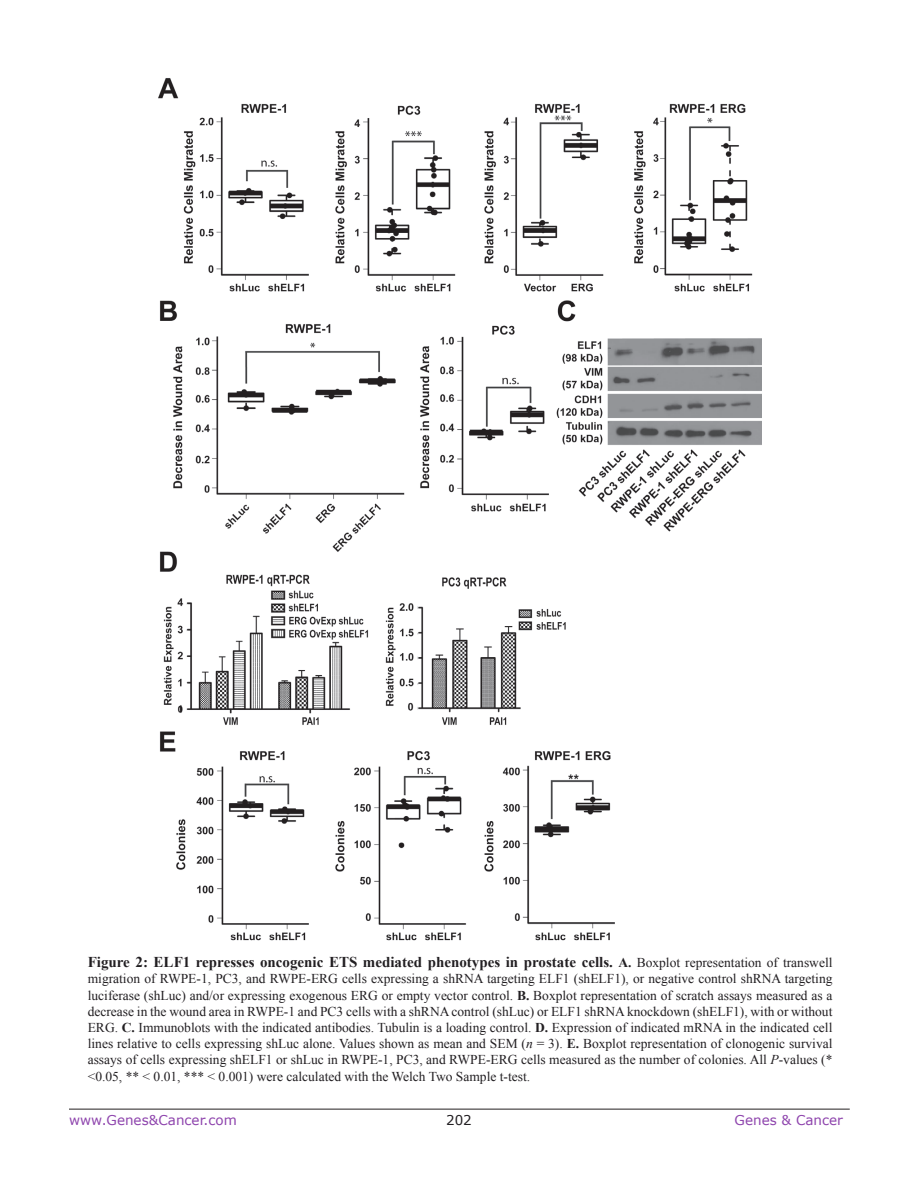
<style>
.page{position:relative;width:918px;height:1188px;background:#fff}
.page>*{position:absolute;margin:0;border:0;box-sizing:border-box;transform-origin:0 0}
.FigureText{font:700 15px "Times New Roman";color:#221f22}
.FigureText-2{font:13.5px/16.2px "Times New Roman";color:#221f22;text-align:justify}
.t1{font:13.5px "Verdana";color:#8e44ad}
.t2{font:13.5px "Verdana";color:#221f22}
.s1{font-size:13.5px}
.s2{font-weight:400;font-size:13.5px}
.s3{font-weight:700}
.s4{font-style:italic}
</style>
<div class="page">
<hr style="left:69px;top:1109px;width:781px;height:1px;background:#231f20">
<img style="left:159px;top:78px;width:603px;height:863px">
<p class="FigureText" style="left:88px;top:952px;width:746px">Figure 2: ELF1 represses oncogenic ETS mediated phenotypes in prostate cells. <span class="s1">A.</span> <span class="s2">Boxplot representation of transwell</span></p>
<p class="FigureText-2" style="left:88px;top:971px;width:746px">migration of RWPE-1, PC3, and RWPE-ERG cells expressing a shRNA targeting ELF1 (shELF1), or negative control shRNA targeting luciferase (shLuc) and/or expressing exogenous ERG or empty vector control. <span class="s3">B.</span> Boxplot representation of scratch assays measured as a decrease in the wound area in RWPE-1 and PC3 cells with a shRNA control (shLuc) or ELF1 shRNA knockdown (shELF1), with or without ERG. <span class="s3">C.</span> Immunoblots with the indicated antibodies. Tubulin is a loading control. <span class="s3">D.</span> Expression of indicated mRNA in the indicated cell lines relative to cells expressing shLuc alone. Values shown as mean and SEM (<span class="s4">n</span> = 3). <span class="s3">E.</span> Boxplot representation of clonogenic survival assays of cells expressing shELF1 or shLuc in RWPE-1, PC3, and RWPE-ERG cells measured as the number of colonies. All <span class="s4">P</span>-values (* &lt;0.05, ** &lt; 0.01, *** &lt; 0.001) were calculated with the Welch Two Sample t-test.</p>
<p class="t1" style="left:69px;top:1111px;width:169px">www.Genes&amp;Cancer.com</p>
<p class="t2" style="left:446px;top:1111px;width:27px">202</p>
<p class="t1" style="left:735px;top:1111px;width:110px">Genes &amp; Cancer</p>
</div>
